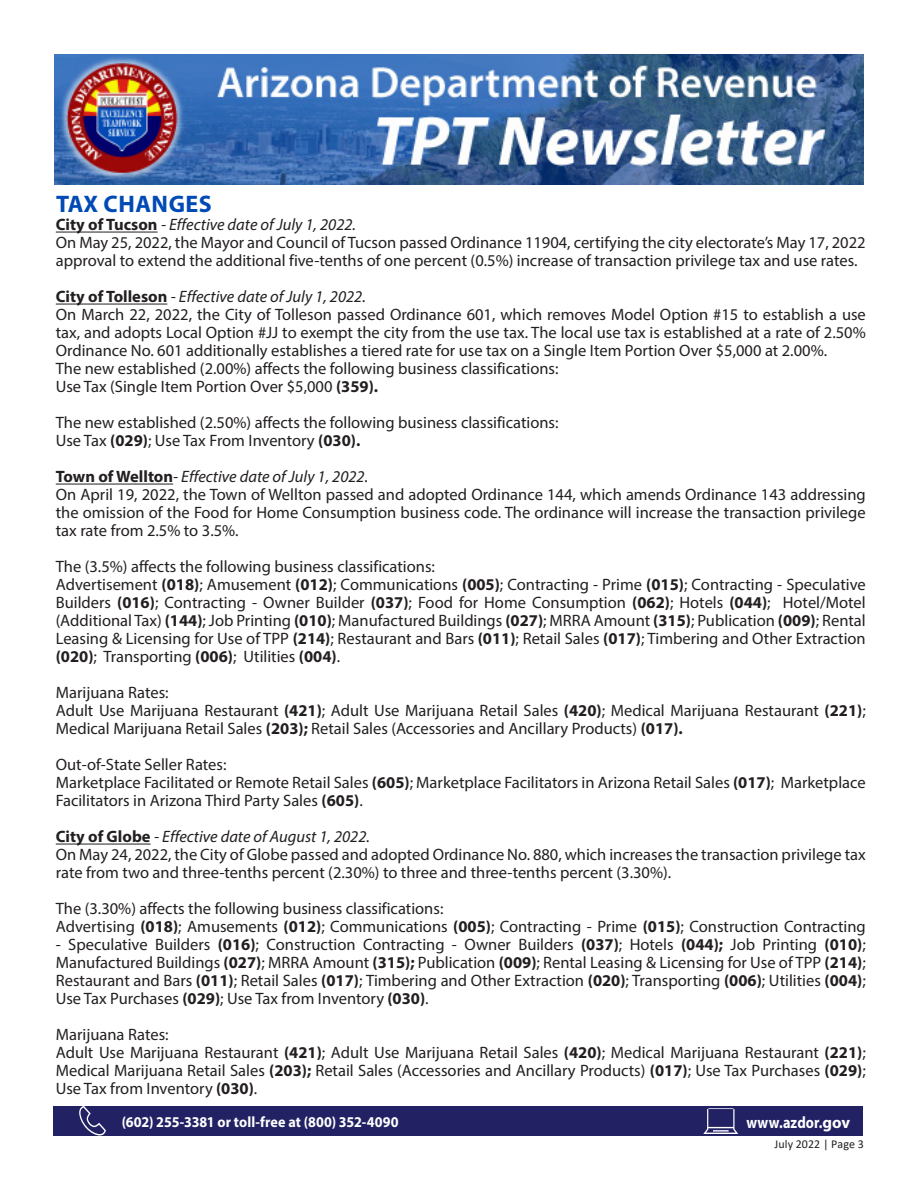
<style>
.page{position:relative;width:918px;height:1188px;background:#fff}
.page>*{position:absolute;margin:0;border:0;box-sizing:border-box;transform-origin:0 0}
.Subheader{font:700 24px "Myriad Pro";letter-spacing:.02em;color:#004ab5}
.Body{font:16.5px/18px "Myriad Pro";color:#231f20;text-align:justify}
.Body-2{font:italic 16.5px "Myriad Pro";color:#231f20}
.t1{font:700 16.5px "Myriad Pro";letter-spacing:.005em;color:#fff;scale:.86 1}
.t2{font:700 15px "Myriad Pro";letter-spacing:.005em;color:#fff;scale:.94 1}
.t3{font:12px "Calibri";letter-spacing:.01em;color:#231f20}
.s1{font-weight:700;font-style:normal}
.s2{font-weight:700}
</style>
<div class="page">
<img style="left:54px;top:54px;width:810px;height:131px">
<div style="left:53px;top:1106px;width:810px;height:30px;background:#222163"></div>
<svg style="left:703px;top:1108px;width:35px;height:26px"></svg>
<svg style="left:79px;top:1106px;width:27px;height:29px"></svg>
<hr style="left:56px;top:232px;width:102px;height:1px;background:#231f20">
<hr style="left:56px;top:304px;width:111px;height:1px;background:#231f20">
<hr style="left:56px;top:484px;width:117px;height:1px;background:#231f20">
<hr style="left:56px;top:844px;width:95px;height:1px;background:#231f20">
<p class="Subheader" style="left:56px;top:189px;width:157px">TAX CHANGES</p>
<p class="Body-2" style="left:56px;top:215px;width:302px"><span class="s1">City of Tucson</span> - Effective date of July 1, 2022.</p>
<p class="Body" style="left:56px;top:234px;width:811px">On May 25, 2022, the Mayor and Council of Tucson passed Ordinance 11904, certifying the city electorate’s May 17, 2022 approval to extend the additional five-tenths of one percent (0.5%) increase of transaction privilege tax and use rates.</p>
<p class="Body-2" style="left:56px;top:287px;width:312px"><span class="s1">City of Tolleson</span> - Effective date of July 1, 2022.</p>
<p class="Body" style="left:56px;top:306px;width:812px">On March 22, 2022, the City of Tolleson passed Ordinance 601, which removes Model Option #15 to establish a use tax, and adopts Local Option #JJ to exempt the city from the use tax. The local use tax is established at a rate of 2.50% Ordinance No. 601 additionally establishes a tiered rate for use tax on a Single Item Portion Over $5,000 at 2.00%.</p>
<p class="Body" style="left:56px;top:360px;width:504px">The new established (2.00%) affects the following business classifications:</p>
<p class="Body" style="left:56px;top:378px;width:324px">Use Tax (Single Item Portion Over $5,000 <span class="s2">(359).</span></p>
<p class="Body" style="left:56px;top:414px;width:504px">The new established (2.50%) affects the following business classifications:</p>
<p class="Body" style="left:56px;top:432px;width:306px">Use Tax <span class="s2">(029)</span>; Use Tax From Inventory <span class="s2">(030).</span></p>
<p class="Body-2" style="left:56px;top:467px;width:314px"><span class="s1">Town of Wellton</span>- Effective date of July 1, 2022.</p>
<p class="Body" style="left:56px;top:486px;width:812px">On April 19, 2022, the Town of Wellton passed and adopted Ordinance 144, which amends Ordinance 143 addressing the omission of the Food for Home Consumption business code. The ordinance will increase the transaction privilege tax rate from 2.5% to 3.5%.</p>
<p class="Body" style="left:56px;top:558px;width:381px">The (3.5%) affects the following business classifications:</p>
<p class="Body" style="left:56px;top:576px;width:812px">Advertisement <span class="s2">(018)</span>; Amusement <span class="s2">(012)</span>; Communications <span class="s2">(005)</span>; Contracting - Prime <span class="s2">(015)</span>; Contracting - Speculative Builders <span class="s2">(016)</span>; Contracting - Owner Builder <span class="s2">(037)</span>; Food for Home Consumption <span class="s2">(062)</span>; Hotels <span class="s2">(044)</span>; Hotel/Motel (Additional Tax) <span class="s2">(144)</span>; Job Printing <span class="s2">(010)</span>; Manufactured Buildings <span class="s2">(027)</span>; MRRA Amount <span class="s2">(315)</span>; Publication <span class="s2">(009)</span>; Rental Leasing &amp; Licensing for Use of TPP <span class="s2">(214)</span>; Restaurant and Bars <span class="s2">(011)</span>; Retail Sales <span class="s2">(017)</span>; Timbering and Other Extraction <span class="s2">(020)</span>; Transporting <span class="s2">(006)</span>; Utilities <span class="s2">(004)</span>.</p>
<p class="Body" style="left:56px;top:684px;width:114px">Marijuana Rates:</p>
<p class="Body" style="left:56px;top:702px;width:812px">Adult Use Marijuana Restaurant <span class="s2">(421)</span>; Adult Use Marijuana Retail Sales <span class="s2">(420)</span>; Medical Marijuana Restaurant <span class="s2">(221)</span>;<br>Medical Marijuana Retail Sales <span class="s2">(203);</span> Retail Sales (Accessories and Ancillary Products) <span class="s2">(017).</span></p>
<p class="Body" style="left:56px;top:756px;width:172px">Out-of-State Seller Rates:</p>
<p class="Body" style="left:56px;top:774px;width:811px">Marketplace Facilitated or Remote Retail Sales <span class="s2">(605)</span>; Marketplace Facilitators in Arizona Retail Sales <span class="s2">(017)</span>; Marketplace<br>Facilitators in Arizona Third Party Sales <span class="s2">(605)</span>.</p>
<p class="Body-2" style="left:56px;top:827px;width:316px"><span class="s1">City of Globe</span> - Effective date of August 1, 2022.</p>
<p class="Body" style="left:56px;top:846px;width:811px">On May 24, 2022, the City of Globe passed and adopted Ordinance No. 880, which increases the transaction privilege tax rate from two and three-tenths percent (2.30%) to three and three-tenths percent (3.30%).</p>
<p class="Body" style="left:56px;top:900px;width:389px">The (3.30%) affects the following business classifications:</p>
<p class="Body" style="left:56px;top:918px;width:812px">Advertising <span class="s2">(018)</span>; Amusements <span class="s2">(012)</span>; Communications <span class="s2">(005)</span>; Contracting - Prime <span class="s2">(015)</span>; Construction Contracting</p>
<p class="Body" style="left:56px;top:936px;width:812px">- Speculative Builders <span class="s2">(016)</span>; Construction Contracting - Owner Builders <span class="s2">(037)</span>; Hotels <span class="s2">(044);</span> Job Printing <span class="s2">(010)</span>; Manufactured Buildings <span class="s2">(027)</span>; MRRA Amount <span class="s2">(315);</span> Publication <span class="s2">(009)</span>; Rental Leasing &amp; Licensing for Use of TPP <span class="s2">(214)</span>; Restaurant and Bars <span class="s2">(011)</span>; Retail Sales <span class="s2">(017)</span>; Timbering and Other Extraction <span class="s2">(020)</span>; Transporting <span class="s2">(006)</span>; Utilities <span class="s2">(004)</span>; Use Tax Purchases <span class="s2">(029)</span>; Use Tax from Inventory <span class="s2">(030)</span>.</p>
<p class="Body" style="left:56px;top:1026px;width:114px">Marijuana Rates:</p>
<p class="Body" style="left:56px;top:1044px;width:812px">Adult Use Marijuana Restaurant <span class="s2">(421)</span>; Adult Use Marijuana Retail Sales <span class="s2">(420)</span>; Medical Marijuana Restaurant <span class="s2">(221)</span>; Medical Marijuana Retail Sales <span class="s2">(203);</span> Retail Sales (Accessories and Ancillary Products) <span class="s2">(017)</span>; Use Tax Purchases <span class="s2">(029)</span>; Use Tax from Inventory <span class="s2">(030)</span>.</p>
<p class="t2" style="left:122px;top:1112px;width:296px">(602) 255-3381 or toll-free at (800) 352-4090</p>
<p class="t1" style="left:746px;top:1112px;width:122px">www.azdor.gov</p>
<p class="t3" style="left:774px;top:1135px;width:91px">July 2022 | Page 3</p>
</div>
